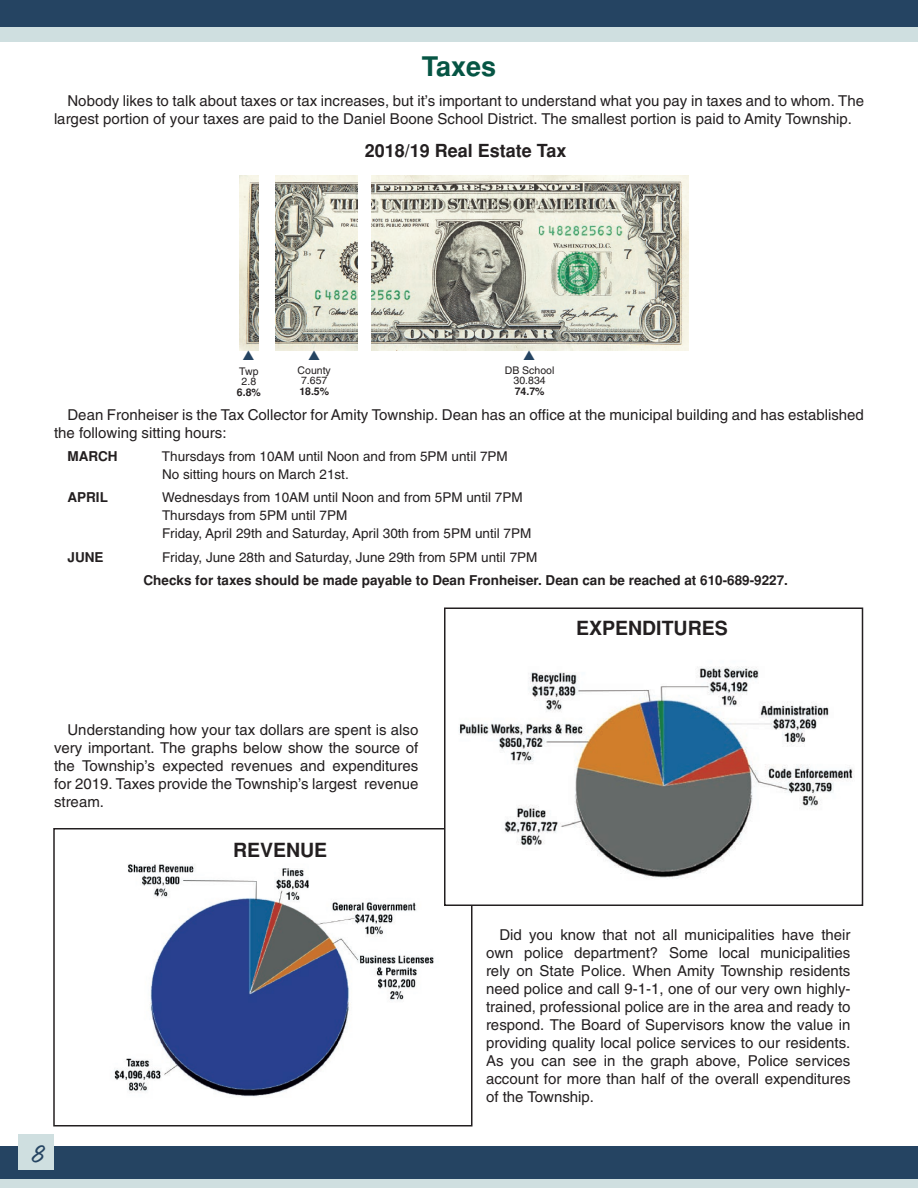
<style>
.page{position:relative;width:918px;height:1188px;background:#fff}
.page>*{position:absolute;margin:0;border:0;box-sizing:border-box;transform-origin:0 0}
.t1{font:700 27px "Helvetica";color:#065544}
.Body_Copy{font:27px "Freehand 575 BT Regular B";color:#254462}
.t2{font:700 19.5px "Helvetica";color:#231f20}
.Body_Copy-2{font:700 18px "Helvetica";color:#231f20}
.Body_Copy-3{font:15px/18px "Helvetica";color:#231f20}
.Body_Copy-4{font:13.5px "Helvetica";color:#231f20}
.Body_Copy-5{font:700 13.5px "Helvetica";color:#231f20}
.Body_Copy-6{font:10.5px "Helvetica";color:#231f20}
.Body_Copy-7{font:700 10.5px "Helvetica";color:#231f20}
</style>
<div class="page">
<div style="left:0;top:0;width:918px;height:32px;background:#254462"></div>
<div style="left:0;top:27px;width:918px;height:15px;background:#cfdfe0"></div>
<div style="left:0;top:1146px;width:918px;height:33px;background:#254462"></div>
<div style="left:0;top:1179px;width:918px;height:9px;background:#cfdfe0"></div>
<div style="left:18px;top:1134px;width:36px;height:36px;background:#cfdfe0"></div>
<img style="left:372px;top:176px;width:317px;height:175px">
<img style="left:276px;top:176px;width:81px;height:175px">
<img style="left:240px;top:176px;width:18px;height:175px">
<img style="left:114px;top:864px;width:320px;height:233px">
<div style="left:53px;top:828px;width:419px;height:298px;border:2px solid #231f20"></div>
<div style="left:445px;top:608px;width:417px;height:297px;background:#fff"></div>
<div style="left:444px;top:608px;width:419px;height:298px;border:2px solid #231f20"></div>
<img style="left:459px;top:666px;width:394px;height:213px">
<p class="t1" style="left:422px;top:51px;width:76px">Taxes</p>
<p class="Body_Copy-3" style="left:54px;top:92px;width:812px;text-indent:14px">Nobody likes to talk about taxes or tax increases, but it’s important to understand what you pay in taxes and to whom. The largest portion of your taxes are paid to the Daniel Boone School District. The smallest portion is paid to Amity Township.</p>
<p class="Body_Copy-2" style="left:365px;top:140px;width:203px">2018/19 Real Estate Tax</p>
<p class="Body_Copy-6" style="left:505px;top:364px;width:51px">DB School</p>
<p class="Body_Copy-6" style="left:514px;top:375px;width:34px">30.834</p>
<p class="Body_Copy-7" style="left:515px;top:385px;width:31px">74.7%</p>
<p class="Body_Copy-3" style="left:54px;top:405px;width:811px;text-indent:14px">Dean Fronheiser is the Tax Collector for Amity Township. Dean has an office at the municipal building and has established the following sitting hours:</p>
<p class="Body_Copy-5" style="left:68px;top:448px;width:52px">MARCH</p>
<p class="Body_Copy-4" style="left:162px;top:448px;width:347px">Thursdays from 10AM until Noon and from 5PM until 7PM</p>
<p class="Body_Copy-4" style="left:162px;top:466px;width:188px">No sitting hours on March 21st.</p>
<p class="Body_Copy-5" style="left:68px;top:490px;width:42px">APRIL</p>
<p class="Body_Copy-4" style="left:162px;top:490px;width:362px">Wednesdays from 10AM until Noon and from 5PM until 7PM</p>
<p class="Body_Copy-4" style="left:162px;top:508px;width:187px">Thursdays from 5PM until 7PM</p>
<p class="Body_Copy-4" style="left:162px;top:526px;width:371px">Friday, April 29th and Saturday, April 30th from 5PM until 7PM</p>
<p class="Body_Copy-5" style="left:68px;top:549px;width:38px">JUNE</p>
<p class="Body_Copy-4" style="left:162px;top:549px;width:377px">Friday, June 28th and Saturday, June 29th from 5PM until 7PM</p>
<p class="Body_Copy-5" style="left:143px;top:573px;width:646px">Checks for taxes should be made payable to Dean Fronheiser. Dean can be reached at 610-689-9227.</p>
<p class="Body_Copy-6" style="left:298px;top:364px;width:35px">County</p>
<p class="Body_Copy-6" style="left:301px;top:375px;width:28px">7.657</p>
<p class="Body_Copy-7" style="left:299px;top:385px;width:31px">18.5%</p>
<p class="Body_Copy-6" style="left:239px;top:365px;width:21px">Twp</p>
<p class="Body_Copy-6" style="left:242px;top:376px;width:16px">2.8</p>
<p class="Body_Copy-7" style="left:237px;top:386px;width:25px">6.8%</p>
<p class="t2" style="left:576px;top:617px;width:153px">EXPENDITURES</p>
<p class="Body_Copy-3" style="left:54px;top:720px;width:366px;text-align:justify;text-indent:14px">Understanding how your tax dollars are spent is also very important. The graphs below show the source of the Township’s expected revenues and expenditures for 2019. Taxes provide the Township’s largest revenue stream.</p>
<p class="t2" style="left:233px;top:839px;width:96px">REVENUE</p>
<p class="Body_Copy" style="left:32px;top:1140px;width:15px">8</p>
<p class="Body_Copy-3" style="left:486px;top:925px;width:366px;text-align:justify;text-indent:14px">Did you know that not all municipalities have their own police department? Some local municipalities rely on State Police. When Amity Township residents need police and call 9-1-1, one of our very own highly&shy;trained, professional police are in the area and ready to respond. The Board of Supervisors know the value in providing quality local police services to our residents.<br>As you can see in the graph above, Police services account for more than half of the overall expenditures of the Township.</p>
</div>
